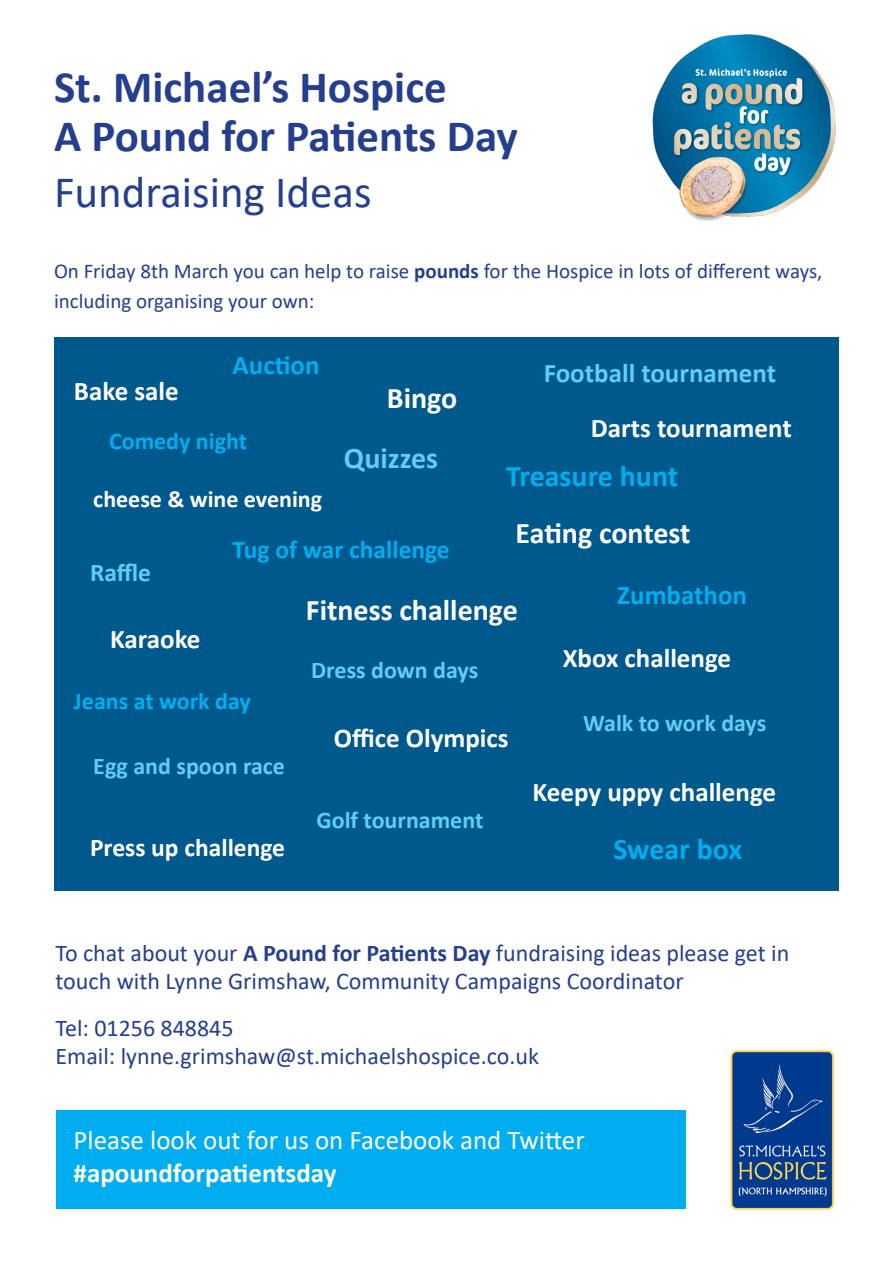
<style>
.page{position:relative;width:893px;height:1263px;background:#fff}
.page>*{position:absolute;margin:0;border:0;box-sizing:border-box;transform-origin:0 0}
.t1{font:700 45px "Calibri";color:#253f8e}
.t2{font:45px "Calibri";color:#253f8e}
.t3{font:700 30px "Calibri";color:#fff}
.t4{font:700 30px "Calibri";color:#00aeef}
.t5{font:700 30px "Calibri";color:#62cdf5}
.t6{font:700 27px "Calibri";color:#fff}
.t7{font:27px "Calibri";color:#fff}
.t8{font:700 27px "Calibri";color:#62cdf5}
.t9{font:700 27px "Calibri";color:#00aeef}
.t10{font:700 25.5px "Calibri";color:#00aeef}
.t11{font:700 25.5px "Calibri";color:#fff}
.t12{font:700 25.5px "Calibri";color:#62cdf5}
.t13{font:24px/28.5px "Calibri";color:#253f8e}
.t14{font:700 24px "Calibri";color:#62cdf5}
.t15{font:700 24px "Calibri";color:#00aeef}
.t16{font:700 24px "Calibri";color:#fff}
.t17{font:21px/30px "Calibri";color:#253f8e}
.s1{font-weight:700}
</style>
<div class="page">
<img style="left:652px;top:34px;width:184px;height:187px">
<div style="left:54px;top:337px;width:785px;height:554px;background:#00598d"></div>
<img style="left:730px;top:1050px;width:104px;height:160px">
<div style="left:56px;top:1110px;width:630px;height:99px;background:#00aeef"></div>
<p class="t1" style="left:54px;top:55px;width:394px">St. Michael’s Hospice</p>
<p class="t1" style="left:54px;top:104px;width:465px">A Pound for Patients Day</p>
<p class="t2" style="left:54px;top:160px;width:319px">Fundraising Ideas</p>
<p class="t17" style="left:54px;top:255px;width:770px">On Friday 8th March you can help to raise <span class="s1">pounds</span> for the Hospice in lots of different ways, including organising your own:</p>
<p class="t6" style="left:74px;top:372px;width:106px">Bake sale</p>
<p class="t9" style="left:233px;top:346px;width:88px">Auction</p>
<p class="t15" style="left:109px;top:424px;width:140px">Comedy night</p>
<p class="t16" style="left:93px;top:482px;width:230px">cheese &amp; wine evening</p>
<p class="t3" style="left:387px;top:377px;width:72px">Bingo</p>
<p class="t5" style="left:344px;top:436px;width:96px">Quizzes</p>
<p class="t12" style="left:90px;top:555px;width:63px">Raffle</p>
<p class="t10" style="left:233px;top:531px;width:219px">Tug of war challenge</p>
<p class="t8" style="left:544px;top:354px;width:234px">Football tournament</p>
<p class="t6" style="left:591px;top:408px;width:202px">Darts tournament</p>
<p class="t4" style="left:506px;top:455px;width:174px">Treasure hunt</p>
<p class="t3" style="left:516px;top:512px;width:176px">Eating contest</p>
<p class="t6" style="left:110px;top:620px;width:92px">Karaoke</p>
<p class="t15" style="left:74px;top:684px;width:178px">Jeans at work day</p>
<p class="t14" style="left:93px;top:749px;width:193px">Egg and spoon race</p>
<p class="t11" style="left:90px;top:829px;width:197px">Press up challenge</p>
<p class="t3" style="left:306px;top:589px;width:213px">Fitness challenge</p>
<p class="t14" style="left:311px;top:653px;width:169px">Dress down days</p>
<p class="t6" style="left:334px;top:719px;width:176px">Office Olympics</p>
<p class="t14" style="left:316px;top:803px;width:168px">Golf tournament</p>
<p class="t9" style="left:617px;top:576px;width:131px">Zumbathon</p>
<p class="t6" style="left:563px;top:639px;width:170px">Xbox challenge</p>
<p class="t14" style="left:583px;top:706px;width:185px">Walk to work days</p>
<p class="t6" style="left:533px;top:773px;width:245px">Keepy uppy challenge</p>
<p class="t4" style="left:613px;top:828px;width:130px">Swear box</p>
<p class="t13" style="left:55px;top:938px;width:735px">To chat about your <span class="s1">A Pound for Patients Day</span> fundraising ideas please get in touch with Lynne Grimshaw, Community Campaigns Coordinator</p>
<p class="t13" style="left:55px;top:1013px;width:180px">Tel: 01256 848845</p>
<p class="t13" style="left:55px;top:1041px;width:485px">Email: lynne.grimshaw@st.michaelshospice.co.uk</p>
<p class="t7" style="left:74px;top:1121px;width:513px">Please look out for us on Facebook and Twitter</p>
<p class="t6" style="left:74px;top:1153px;width:264px">#apoundforpatientsday</p>
</div>
